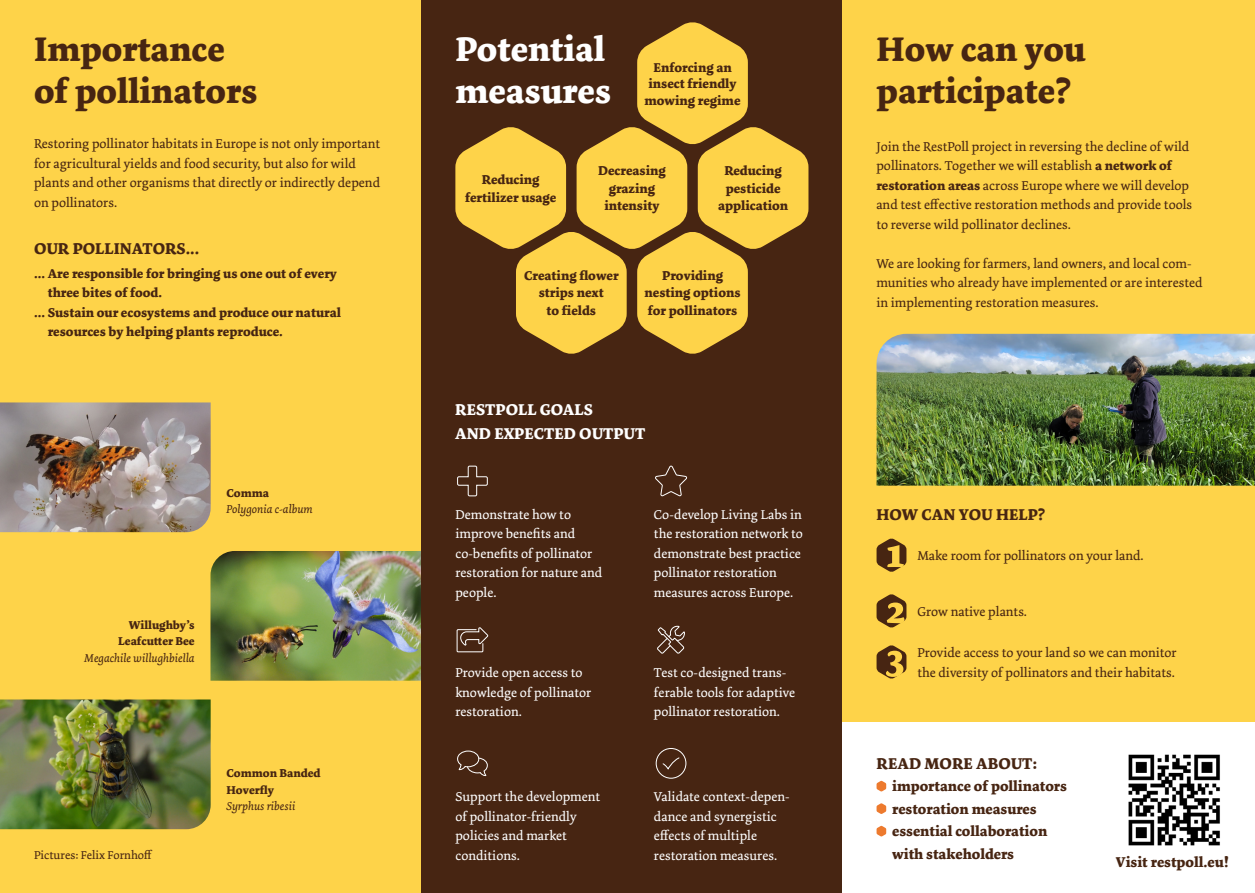
<style>
.page{position:relative;width:1255px;height:893px;background:#fff}
.page>*{position:absolute;margin:0;border:0;box-sizing:border-box;transform-origin:0 0}
.t1{font:700 36px "Dolly Pro";color:#472512}
.t2{font:700 36px "Dolly Pro";color:#fff}
.t3{font:700 16.5px "Dolly Pro";color:#472512}
.t4{font:700 16.5px "Dolly Pro";color:#fff}
.t5{font:700 15px/22.5px "Dolly Pro";color:#472512}
.t6{font:13.5px/19.5px "Dolly Pro";color:#472512}
.t7{font:13.5px/19.5px "Dolly Pro";color:#fff}
.t8{font:700 13.5px/17.2px "Dolly Pro";color:#472512}
.t9{font:italic 12px "Dolly Pro";color:#472512}
.t10{font:700 12px/16.5px "Dolly Pro";color:#472512}
.t11{font:12px "Dolly Pro";color:#472512}
.s1{font-weight:700}
</style>
<div class="page">
<div style="left:0;top:0;width:1254px;height:893px;background:#fed349"></div>
<img style="left:0;top:402px;width:211px;height:130px">
<img style="left:210px;top:551px;width:211px;height:130px">
<img style="left:0;top:699px;width:211px;height:130px">
<div style="left:421px;top:0;width:421px;height:893px;background:#472512"></div>
<div style="left:842px;top:723px;width:412px;height:170px;background:#fff"></div>
<svg style="left:455px;top:22px;width:353px;height:332px"></svg>
<svg style="left:876px;top:538px;width:30px;height:34px"></svg>
<svg style="left:876px;top:594px;width:30px;height:34px"></svg>
<svg style="left:876px;top:645px;width:30px;height:34px"></svg>
<img style="left:876px;top:334px;width:378px;height:152px">
<svg style="left:876px;top:781px;width:10px;height:10px"></svg>
<svg style="left:876px;top:803px;width:10px;height:11px"></svg>
<svg style="left:876px;top:826px;width:10px;height:10px"></svg>
<svg style="left:456px;top:627px;width:33px;height:26px"></svg>
<svg style="left:657px;top:625px;width:28px;height:29px"></svg>
<svg style="left:457px;top:750px;width:30px;height:27px"></svg>
<div style="left:655px;top:748px;width:31px;height:31px;border:1px solid #fff;border-radius:50%"></div>
<svg style="left:662px;top:757px;width:18px;height:13px"></svg>
<svg style="left:655px;top:465px;width:32px;height:32px"></svg>
<svg style="left:457px;top:465px;width:31px;height:32px"></svg>
<img style="left:1128px;top:754px;width:92px;height:92px">
<p class="t1" style="left:34px;top:25px;width:192px">Importance</p>
<p class="t1" style="left:34px;top:67px;width:225px">of pollinators</p>
<p class="t2" style="left:455px;top:25px;width:151px">Potential</p>
<p class="t2" style="left:455px;top:67px;width:157px">measures</p>
<p class="t8" style="left:644px;top:59px;width:97px;line-height:16.5px;text-align:center">Enforcing an insect friendly mowing regime</p>
<p class="t1" style="left:876px;top:25px;width:210px">How can you</p>
<p class="t1" style="left:876px;top:67px;width:195px">participate?</p>
<p class="t6" style="left:34px;top:134px;width:347px">Restoring pollinator habitats in Europe is not only important for agricultural yields and food security, but also for wild plants and other organisms that directly or indirectly depend on pollinators.</p>
<p class="t6" style="left:876px;top:137px;width:317px">Join the RestPoll project in reversing the decline of wild pollinators. Together we will establish <span class="s1">a network of restoration areas</span> across Europe where we will develop and test effective restoration methods and provide tools to reverse wild pollinator declines.</p>
<p class="t6" style="left:876px;top:254px;width:328px">We are looking for farmers, land owners, and local com&shy;munities who already have implemented or are interested in implementing restoration measures.</p>
<p class="t8" style="left:598px;top:162px;width:69px">Decreasing</p>
<p class="t8" style="left:604px;top:180px;width:57px;text-align:center">grazing intensity</p>
<p class="t8" style="left:724px;top:162px;width:59px">Reducing</p>
<p class="t8" style="left:725px;top:180px;width:56px">pesticide</p>
<p class="t8" style="left:718px;top:197px;width:72px">application</p>
<p class="t8" style="left:482px;top:171px;width:59px">Reducing</p>
<p class="t8" style="left:465px;top:189px;width:93px">fertilizer usage</p>
<p class="t3" style="left:34px;top:238px;width:167px">OUR POLLINATORS...</p>
<p class="t8" style="left:48px;top:264px;width:291px;line-height:19.5px;text-indent:-14px">... Are responsible for bringing us one out of every three bites of food.</p>
<p class="t8" style="left:48px;top:303px;width:295px;line-height:19.5px;text-indent:-14px">... Sustain our ecosystems and produce our natural resources by helping plants reproduce.</p>
<p class="t8" style="left:524px;top:267px;width:96px;text-align:center">Creating flower strips next</p>
<p class="t8" style="left:546px;top:302px;width:51px">to fields</p>
<p class="t8" style="left:662px;top:267px;width:62px">Providing</p>
<p class="t8" style="left:644px;top:284px;width:97px">nesting options for pollinators</p>
<p class="t10" style="left:226px;top:484px;width:44px">Comma</p>
<p class="t9" style="left:226px;top:501px;width:88px">Polygonia c-album</p>
<p class="t10" style="left:129px;top:616px;width:67px">Willughby’s</p>
<p class="t10" style="left:118px;top:633px;width:78px">Leafcutter Bee</p>
<p class="t9" style="left:84px;top:650px;width:112px">Megachile willughbiella</p>
<p class="t11" style="left:34px;top:847px;width:120px">Pictures: Felix Fornhoff</p>
<p class="t10" style="left:226px;top:765px;width:96px">Common Banded<br>Hoverfly</p>
<p class="t9" style="left:226px;top:798px;width:70px">Syrphus ribesii</p>
<p class="t4" style="left:455px;top:398px;width:139px">RESTPOLL GOALS</p>
<p class="t4" style="left:455px;top:422px;width:191px">AND EXPECTED OUTPUT</p>
<p class="t7" style="left:455px;top:504px;width:148px">Demonstrate how to improve benefits and co-benefits of pollinator restoration for nature and people.</p>
<p class="t7" style="left:654px;top:504px;width:150px">Co-develop Living Labs in the restoration network to demonstrate best practice pollinator restoration measures across Europe.</p>
<p class="t7" style="left:455px;top:663px;width:137px">Provide open access to knowledge of pollinator restoration.</p>
<p class="t7" style="left:654px;top:663px;width:143px">Test co-designed trans&shy;ferable tools for adaptive pollinator restoration.</p>
<p class="t7" style="left:455px;top:787px;width:146px">Support the development of pollinator-friendly policies and market conditions.</p>
<p class="t7" style="left:654px;top:787px;width:137px">Validate context-depen&shy;dance and synergistic effects of multiple restoration measures.</p>
<p class="t3" style="left:876px;top:504px;width:170px">HOW CAN YOU HELP?</p>
<p class="t6" style="left:917px;top:546px;width:228px">Make room for pollinators on your land.</p>
<p class="t6" style="left:917px;top:602px;width:111px">Grow native plants.</p>
<p class="t6" style="left:917px;top:643px;width:261px">Provide access to your land so we can monitor the diversity of pollinators and their habitats.</p>
<p class="t3" style="left:876px;top:753px;width:162px">READ MORE ABOUT:</p>
<p class="t5" style="left:892px;top:775px;width:176px">importance of pollinators</p>
<p class="t5" style="left:892px;top:798px;width:146px">restoration measures</p>
<p class="t5" style="left:892px;top:820px;width:157px">essential collaboration with stakeholders</p>
<p class="t5" style="left:1115px;top:851px;width:115px">Visit restpoll.eu!</p>
</div>
